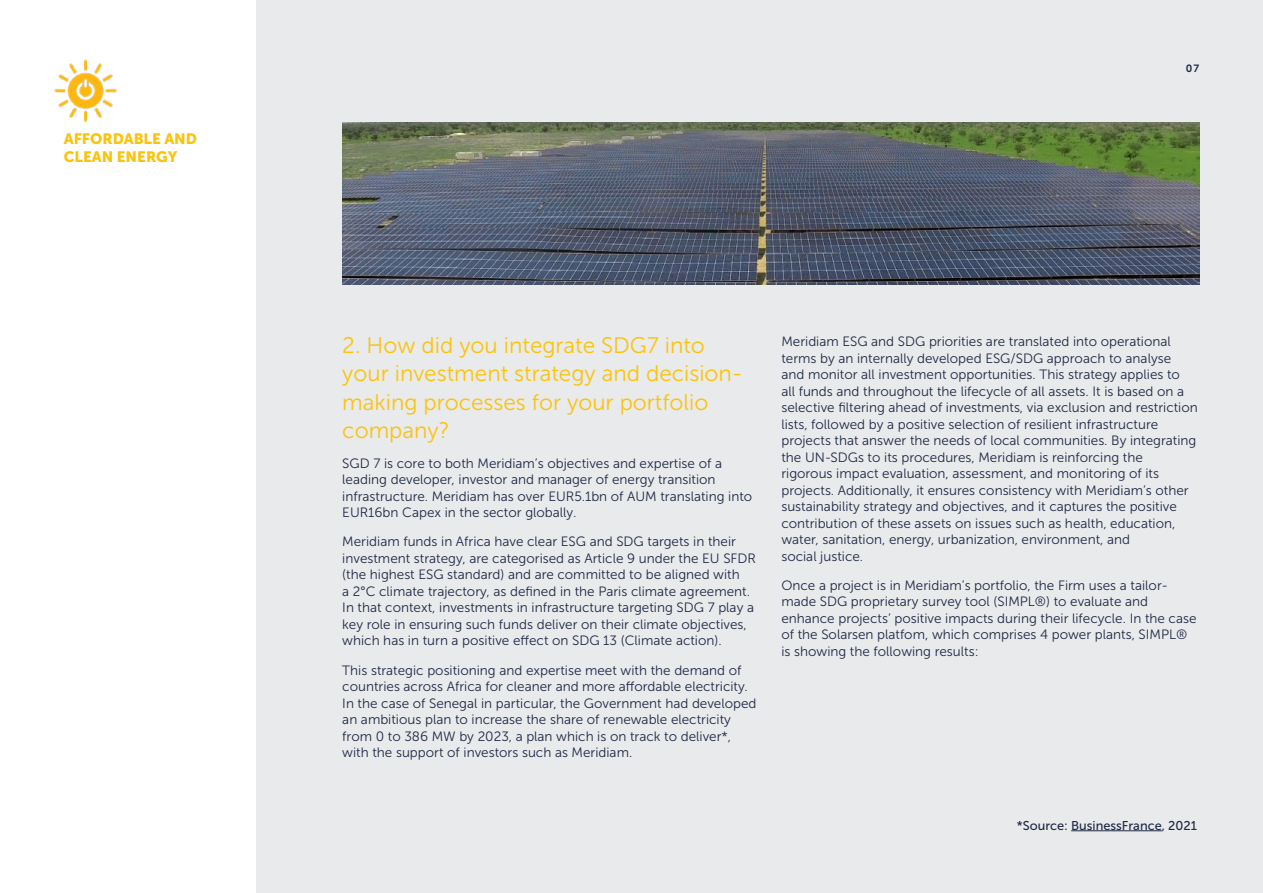
<style>
.page{position:relative;width:1263px;height:893px;background:#fff}
.page>*{position:absolute;margin:0;border:0;box-sizing:border-box;transform-origin:0 0}
.t1{font:22.5px/28.5px "Museo Sans 300";color:#fbc30a}
.t2{font:15px/18px "Museo Sans 900";color:#fbc30a}
.t3{font:13.5px/16.5px "Museo Sans 300";color:#1f2945}
.t4{font:12.75px "Museo Sans 500";color:#1f2945}
.t5{font:10.5px "Museo Sans 700";color:#1f2945}
</style>
<div class="page">
<div style="left:257px;top:0;width:1006px;height:893px;background:#e9eaec"></div>
<img style="left:54px;top:59px;width:63px;height:63px">
<img style="left:342px;top:123px;width:857px;height:162px">
<hr style="left:1071px;top:830px;width:91px;height:1px;background:#1f2945">
<p class="t2" style="left:64px;top:129px;width:135px">AFFORDABLE AND<br>CLEAN ENERGY</p>
<p class="t5" style="left:1186px;top:62px;width:15px">07</p>
<h1 class="t1" style="left:342px;top:331px;width:402px">2. How did you integrate SDG7 into your investment strategy and decision&shy;making processes for your portfolio company?</h1>
<p class="t3" style="left:342px;top:455px;width:411px">SGD 7 is core to both Meridiam’s objectives and expertise of a leading developer, investor and manager of energy transition infrastructure. Meridiam has over EUR5.1bn of AUM translating into EUR16bn Capex in the sector globally.</p>
<p class="t3" style="left:342px;top:533px;width:415px">Meridiam funds in Africa have clear ESG and SDG targets in their investment strategy, are categorised as Article 9 under the EU SFDR (the highest ESG standard) and are committed to be aligned with<br>a 2°C climate trajectory, as defined in the Paris climate agreement.<br>In that context, investments in infrastructure targeting SDG 7 play a key role in ensuring such funds deliver on their climate objectives, which has in turn a positive effect on SDG 13 (Climate action).</p>
<p class="t3" style="left:342px;top:662px;width:416px">This strategic positioning and expertise meet with the demand of countries across Africa for cleaner and more affordable electricity.<br>In the case of Senegal in particular, the Government had developed an ambitious plan to increase the share of renewable electricity from 0 to 386 MW by 2023, a plan which is on track to deliver*, with the support of investors such as Meridiam.</p>
<p class="t3" style="left:781px;top:333px;width:418px">Meridiam ESG and SDG priorities are translated into operational terms by an internally developed ESG/SDG approach to analyse<br>and monitor all investment opportunities. This strategy applies to<br>all funds and throughout the lifecycle of all assets. It is based on a selective filtering ahead of investments, via exclusion and restriction lists, followed by a positive selection of resilient infrastructure projects that answer the needs of local communities. By integrating the UN-SDGs to its procedures, Meridiam is reinforcing the<br>rigorous impact evaluation, assessment, and monitoring of its projects. Additionally, it ensures consistency with Meridiam’s other sustainability strategy and objectives, and it captures the positive contribution of these assets on issues such as health, education, water, sanitation, energy, urbanization, environment, and<br>social justice.</p>
<p class="t3" style="left:781px;top:577px;width:417px">Once a project is in Meridiam’s portfolio, the Firm uses a tailor&shy;made SDG proprietary survey tool (SIMPL®) to evaluate and enhance projects’ positive impacts during their lifecycle. In the case of the Solarsen platfom, which comprises 4 power plants, SIMPL® is showing the following results:</p>
<p class="t4" style="left:1017px;top:818px;width:182px">*Source: BusinessFrance, 2021</p>
</div>
